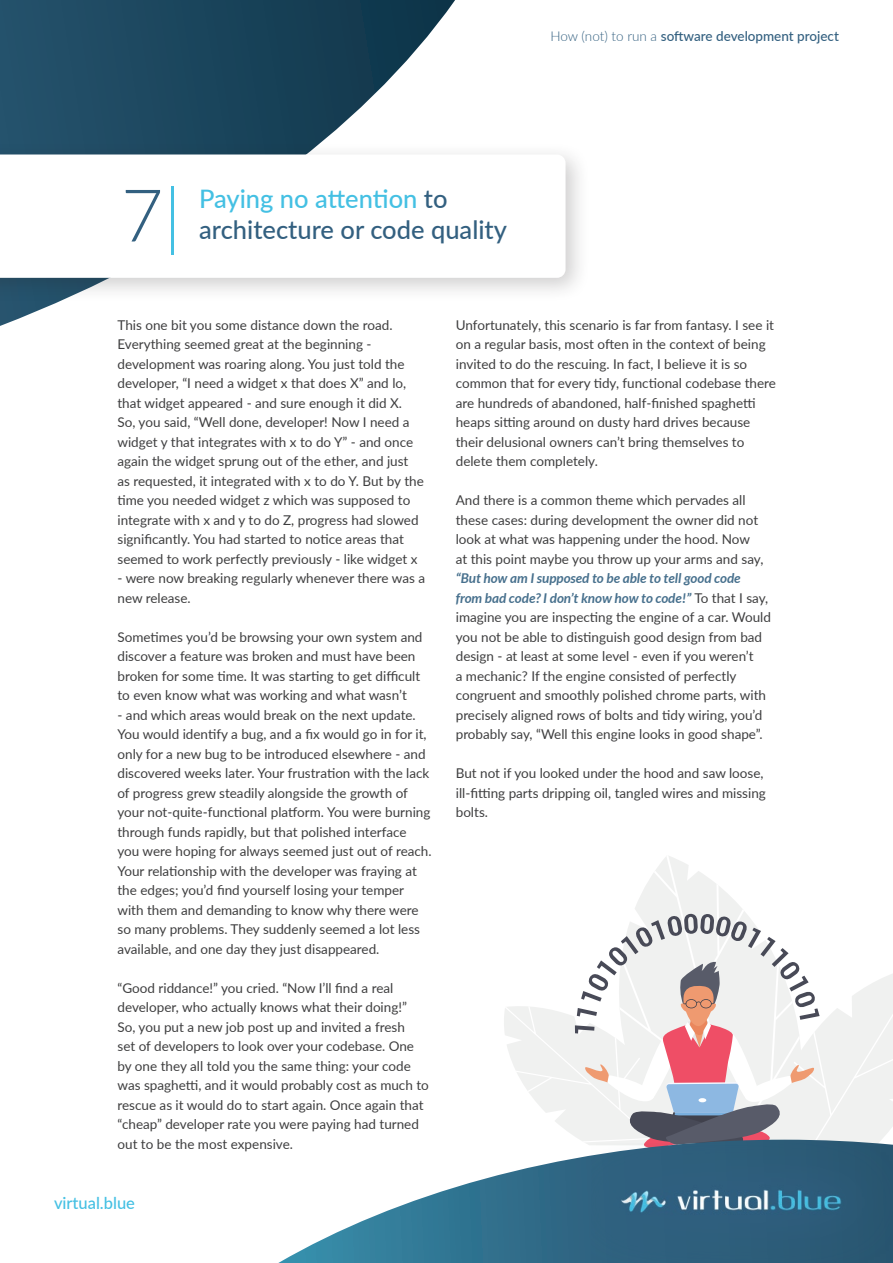
<style>
.page{position:relative;width:893px;height:1263px;background:#fff}
.page>*{position:absolute;margin:0;border:0;box-sizing:border-box;transform-origin:0 0}
.t1{font:300 72.9px "Lato";color:#336080}
.t2{font:500 25.5px "Lato";color:#336080}
.t3{font:500 25.5px "Lato";color:#44c0e3}
.t4{font:500 16.5px "Lato";color:#44c0e3}
.t5{font:13.5px/19.5px "Lato";color:#3e3e3f}
.t6{font:500 13.5px "Lato";color:#336080}
.s1{font-weight:300}
.s2{color:#44c0e3}
.s3{color:#336080}
.s4{font-weight:700;font-style:italic;color:#47708d}
</style>
<div class="page">
<svg style="left:635px;top:856px;width:111px;height:58px;fill:#f0f1f0"></svg>
<svg style="left:504px;top:914px;width:389px;height:226px"></svg>
<svg style="left:0;top:0;width:455px;height:326px"></svg>
<div style="left:0;top:142px;width:590px;height:161px;background:#231f20;opacity:.22"></div>
<svg style="left:0;top:154px;width:566px;height:124px"></svg>
<svg style="left:278px;top:1140px;width:606px;height:123px"></svg>
<img style="left:592px;top:1144px;width:301px;height:119px">
<p class="t6" style="left:550px;top:26px;width:290px"><span class="s1">How (not) to run a</span> software development project</p>
<p class="t1" style="left:121px;top:165px;width:61px">7<span class="s2">|</span></p>
<p class="t3" style="left:199px;top:181px;width:250px">Paying no attention <span class="s3">to</span></p>
<p class="t2" style="left:199px;top:211px;width:309px">architecture or code quality</p>
<p class="t5" style="left:117px;top:315px;width:308px">This one bit you some distance down the road.<br>Everything seemed great at the beginning - development was roaring along. You just told the developer, “I need a widget x that does X” and lo, that widget appeared - and sure enough it did X.<br>So, you said, “Well done, developer! Now I need a widget y that integrates with x to do Y” - and once again the widget sprung out of the ether, and just as requested, it integrated with x to do Y. But by the time you needed widget z which was supposed to integrate with x and y to do Z, progress had slowed significantly. You had started to notice areas that seemed to work perfectly previously - like widget x</p>
<p class="t5" style="left:117px;top:568px;width:309px">- were now breaking regularly whenever there was a new release.</p>
<p class="t5" style="left:117px;top:627px;width:307px">Sometimes you’d be browsing your own system and discover a feature was broken and must have been broken for some time. It was starting to get difficult to even know what was working and what wasn’t</p>
<p class="t5" style="left:117px;top:705px;width:316px">- and which areas would break on the next update.<br>You would identify a bug, and a fix would go in for it, only for a new bug to be introduced elsewhere - and discovered weeks later. Your frustration with the lack of progress grew steadily alongside the growth of your not-quite-functional platform. You were burning through funds rapidly, but that polished interface you were hoping for always seemed just out of reach.<br>Your relationship with the developer was fraying at the edges; you’d find yourself losing your temper with them and demanding to know why there were so many problems. They suddenly seemed a lot less available, and one day they just disappeared.</p>
<p class="t5" style="left:117px;top:978px;width:313px">“Good riddance!” you cried. “Now I’ll find a real developer, who actually knows what their doing!”<br>So, you put a new job post up and invited a fresh<br>set of developers to look over your codebase. One by one they all told you the same thing: your code was spaghetti, and it would probably cost as much to rescue as it would do to start again. Once again that “cheap” developer rate you were paying had turned out to be the most expensive.</p>
<p class="t4" style="left:54px;top:1191px;width:83px">virtual.blue</p>
<p class="t5" style="left:456px;top:315px;width:322px">Unfortunately, this scenario is far from fantasy. I see it on a regular basis, most often in the context of being invited to do the rescuing. In fact, I believe it is so common that for every tidy, functional codebase there are hundreds of abandoned, half-finished spaghetti heaps sitting around on dusty hard drives because their delusional owners can’t bring themselves to delete them completely.</p>
<p class="t5" style="left:456px;top:490px;width:317px">And there is a common theme which pervades all these cases: during development the owner did not look at what was happening under the hood. Now<br>at this point maybe you throw up your arms and say, <span class="s4">“But how am I supposed to be able to tell good code<br>from bad code? I don’t know how to code!”</span> To that I say, imagine you are inspecting the engine of a car. Would you not be able to distinguish good design from bad design - at least at some level - even if you weren’t<br>a mechanic? If the engine consisted of perfectly congruent and smoothly polished chrome parts, with precisely aligned rows of bolts and tidy wiring, you’d probably say, “Well this engine looks in good shape”.</p>
<p class="t5" style="left:456px;top:763px;width:312px">But not if you looked under the hood and saw loose, ill-fitting parts dripping oil, tangled wires and missing bolts.</p>
</div>
